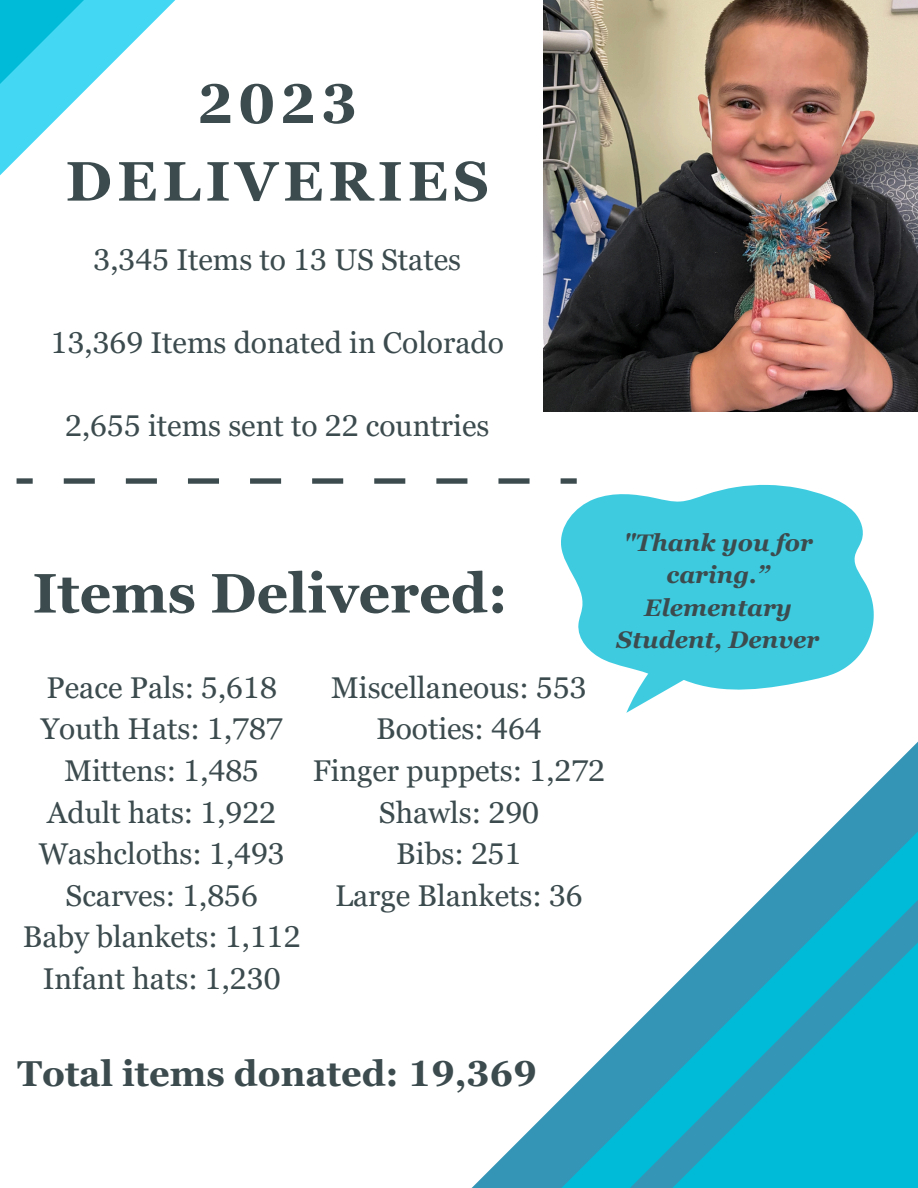
<style>
.page{position:relative;width:918px;height:1188px;background:#fff}
.page>*{position:absolute;margin:0;border:0;box-sizing:border-box;transform-origin:0 0}
.t1{font:700 55.5px "Georgia Pro";color:#3c4b4e}
.t2{font:700 55.5px/77.7px "Georgia Pro";letter-spacing:.095em;color:#3c4b4e;text-align:center}
.t3{font:700 36px "Georgia Pro";color:#3c4b4e}
.t4{font:30px/41.7px "Georgia Pro";color:#3c4b4e;text-align:center}
.t5{font:italic 700 24px/32.7px "Georgia Pro";color:#3c4b4e;text-align:center}
</style>
<div class="page">
<svg style="left:0;top:0;width:136px;height:176px;fill:#43d7f3"></svg>
<svg style="left:471px;top:836px;width:447px;height:352px"></svg>
<img style="left:543px;top:0;width:375px;height:412px">
<svg style="left:17px;top:478px;width:560px;height:6px"></svg>
<svg style="left:561px;top:485px;width:313px;height:228px;fill:#3ecbe0"></svg>
<h4 class="t2" style="left:66px;top:65px;width:425px">2023<br>DELIVERIES</h4>
<h4 class="t4" style="left:94px;top:238px;width:369px">3,345 Items to 13 US States</h4>
<h4 class="t4" style="left:51px;top:321px;width:455px">13,369 Items donated in Colorado</h4>
<p class="t4" style="left:65px;top:405px;width:426px">2,655 items sent to 22 countries</p>
<p class="t1" style="left:33px;top:562px;width:477px">Items Delivered:</p>
<p class="t4" style="left:23px;top:666px;width:279px">Peace Pals: 5,618<br>Youth Hats: 1,787<br>Mittens: 1,485<br>Adult hats: 1,922<br>Washcloths: 1,493<br>Scarves: 1,856<br>Baby blankets: 1,112<br>Infant hats: 1,230</p>
<p class="t4" style="left:313px;top:666px;width:294px">Miscellaneous: 553<br>Booties: 464<br>Finger puppets: 1,272<br>Shawls: 290<br>Bibs: 251<br>Large Blankets: 36</p>
<h2 class="t5" style="left:617px;top:526px;width:204px">"Thank you for caring.”<br>Elementary<br>Student, Denver</h2>
<h4 class="t3" style="left:18px;top:1053px;width:521px">Total items donated: 19,369</h4>
</div>
